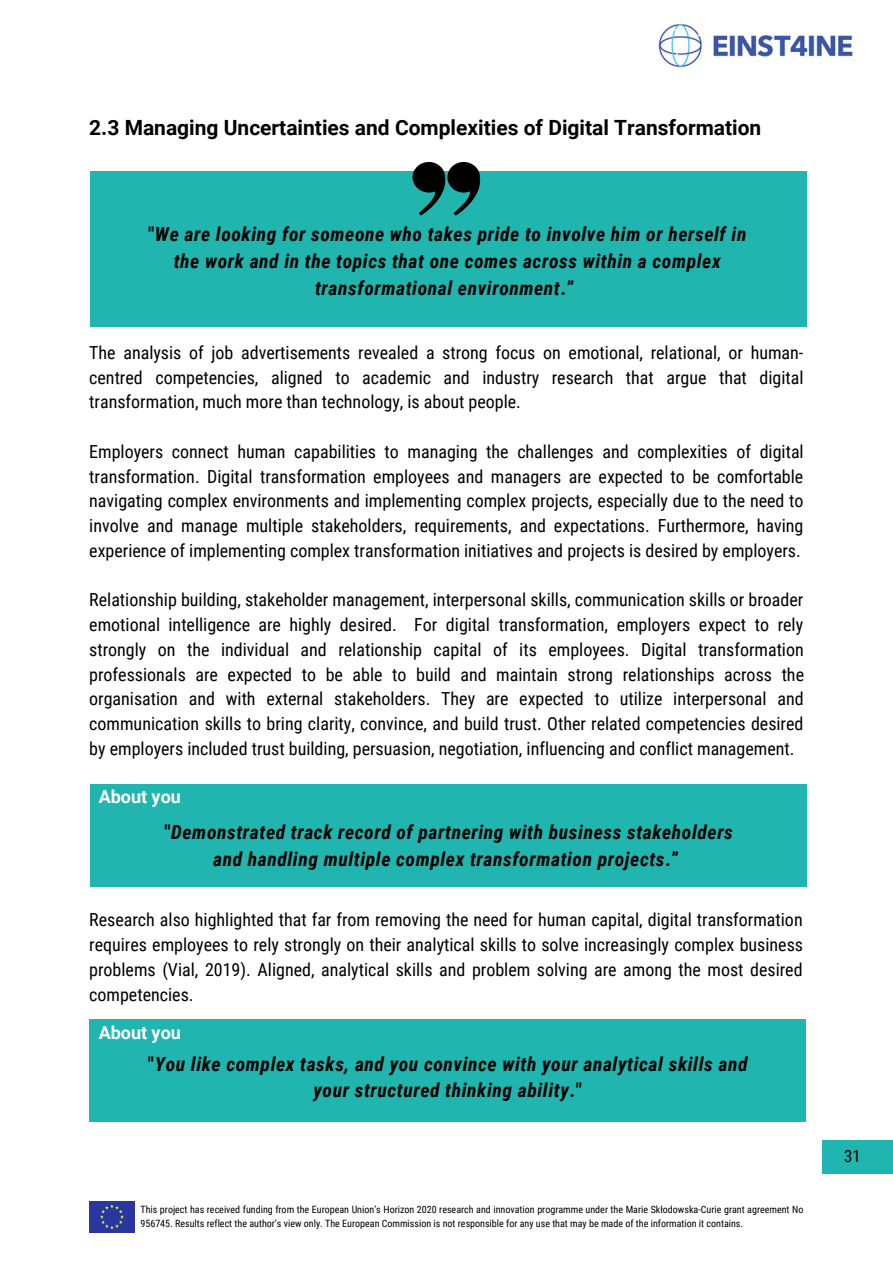
<style>
.page{position:relative;width:893px;height:1264px;background:#fff}
.page>*{position:absolute;margin:0;border:0;box-sizing:border-box;transform-origin:0 0}
.t1{font:700 21px "Roboto";color:#000}
.t2{font:italic 700 19.5px/27px "Roboto Condensed";letter-spacing:.03em;color:#000;text-align:center}
.t3{font:18px/24.8px "Roboto Condensed";color:#000;text-align:justify}
.t4{font:700 18px "Roboto";color:#fff}
.t5{font:16.8px "Roboto Condensed";color:#000}
.t6{font:10.05px/13.4px "Roboto Condensed";color:#000}
.s1{font-style:normal}
</style>
<div class="page">
<div style="left:90px;top:171px;width:716px;height:155px;background:#20b5ae"></div>
<svg style="left:412px;top:162px;width:69px;height:54px"></svg>
<div style="left:90px;top:784px;width:716px;height:102px;background:#20b5ae"></div>
<div style="left:89px;top:1019px;width:716px;height:102px;background:#20b5ae"></div>
<img style="left:658px;top:24px;width:195px;height:44px">
<div style="left:821px;top:1139px;width:71px;height:34px;background:#20b5ae"></div>
<img style="left:89px;top:1201px;width:45px;height:30px">
<p class="t1" style="left:89px;top:116px;width:673px">2.3 Managing Uncertainties and Complexities of Digital Transformation</p>
<p class="t2" style="left:148px;top:221px;width:599px"><span class="s1">"</span>We are looking for someone who takes pride to involve him or herself in the work and in the topics that one comes across within a complex transformational environment<span class="s1">.”</span></p>
<p class="t3" style="left:89px;top:340px;width:715px">The analysis of job advertisements revealed a strong focus on emotional, relational, or human&shy;centred competencies, aligned to academic and industry research that argue that digital transformation, much more than technology, is about people.</p>
<p class="t3" style="left:89px;top:439px;width:716px">Employers connect human capabilities to managing the challenges and complexities of digital transformation. Digital transformation employees and managers are expected to be comfortable navigating complex environments and implementing complex projects, especially due to the need to involve and manage multiple stakeholders, requirements, and expectations. Furthermore, having experience of implementing complex transformation initiatives and projects is desired by employers.</p>
<p class="t3" style="left:89px;top:588px;width:716px">Relationship building, stakeholder management, interpersonal skills, communication skills or broader emotional intelligence are highly desired. For digital transformation, employers expect to rely strongly on the individual and relationship capital of its employees. Digital transformation professionals are expected to be able to build and maintain strong relationships across the organisation and with external stakeholders. They are expected to utilize interpersonal and communication skills to bring clarity, convince, and build trust. Other related competencies desired by employers included trust building, persuasion, negotiation, influencing and conflict management.</p>
<p class="t4" style="left:99px;top:786px;width:84px">About you</p>
<p class="t2" style="left:164px;top:818px;width:570px"><span class="s1">"</span>Demonstrated track record of partnering with business stakeholders and handling multiple complex transformation projects<span class="s1">.”</span></p>
<p class="t3" style="left:89px;top:907px;width:715px">Research also highlighted that far from removing the need for human capital, digital transformation requires employees to rely strongly on their analytical skills to solve increasingly complex business problems (Vial, 2019). Aligned, analytical skills and problem solving are among the most desired competencies.</p>
<p class="t4" style="left:99px;top:1022px;width:84px">About you</p>
<p class="t2" style="left:148px;top:1050px;width:601px"><span class="s1">"</span>You like complex tasks, and you convince with your analytical skills and your structured thinking ability<span class="s1">."</span></p>
<p class="t6" style="left:140px;top:1203px;width:664px">This project has received funding from the European Union’s Horizon 2020 research and innovation programme under the Marie Skłodowska-Curie grant agreement No<br>956745. Results reflect the author’s view only. The European Commission is not responsible for any use that may be made of the information it contains.</p>
<p class="t5" style="left:844px;top:1146px;width:18px">31</p>
</div>
